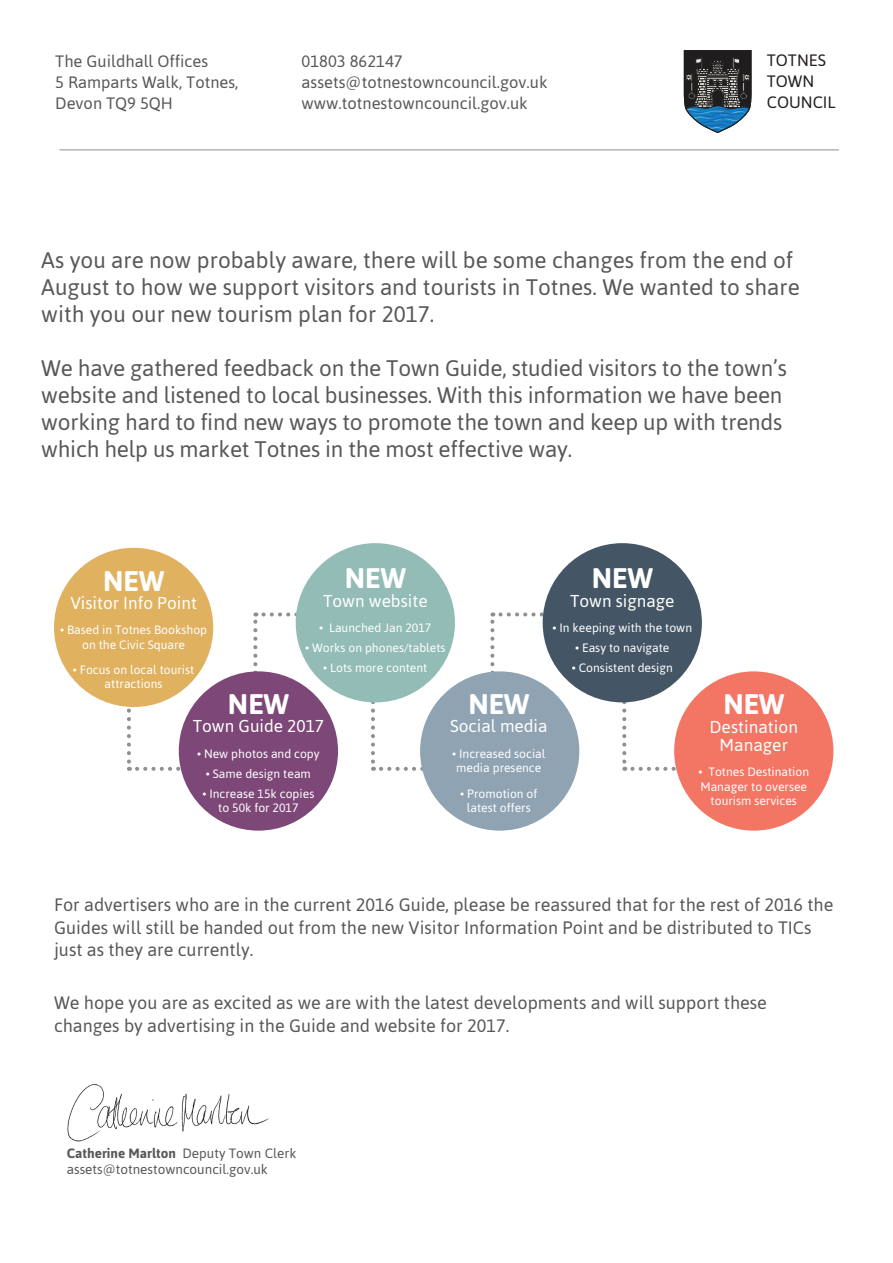
<style>
.page{position:relative;width:893px;height:1263px;background:#fff}
.page>*{position:absolute;margin:0;border:0;box-sizing:border-box;transform-origin:0 0}
.t1{font:700 28.35px "Asap";color:#fff}
.t2{font:22.5px/27px "Asap";letter-spacing:-.01em;color:#57585a}
.t3{font:18px/22.5px "Asap";color:#57585a}
.t4{font:17.25px/18.1px "Asap";color:#fff;text-align:center}
.t5{font:16.5px/21px "Asap";color:#57585a}
.t6{font:16.5px/21px "Asap";color:#231f20}
.t7{font:13.5px/16.5px "Asap";color:#57585a}
.t8{font:12.15px/14.1px "Asap";color:#fff;text-align:center}
.s1{font-weight:700}
</style>
<div class="page">
<img style="left:67px;top:1072px;width:202px;height:78px">
<svg style="left:683px;top:50px;width:69px;height:83px"></svg>
<hr style="left:60px;top:149px;width:779px;height:1px;background:#8e9090">
<svg style="left:127px;top:708px;width:4px;height:63px"></svg>
<svg style="left:137px;top:767px;width:44px;height:4px"></svg>
<svg style="left:622px;top:702px;width:4px;height:69px"></svg>
<svg style="left:632px;top:767px;width:44px;height:4px"></svg>
<svg style="left:253px;top:612px;width:4px;height:59px"></svg>
<svg style="left:263px;top:612px;width:34px;height:4px"></svg>
<svg style="left:490px;top:612px;width:4px;height:60px"></svg>
<svg style="left:500px;top:612px;width:44px;height:4px"></svg>
<svg style="left:371px;top:702px;width:4px;height:69px"></svg>
<svg style="left:381px;top:767px;width:41px;height:4px"></svg>
<div style="left:179px;top:671px;width:159px;height:160px;background:#7d4778;border-radius:50%"></div>
<div style="left:674px;top:671px;width:159px;height:160px;background:#f37665;border-radius:50%"></div>
<div style="left:420px;top:671px;width:159px;height:160px;background:#8fa3b3;border-radius:50%"></div>
<div style="left:543px;top:543px;width:159px;height:159px;background:#445665;border-radius:50%"></div>
<div style="left:54px;top:548px;width:159px;height:159px;background:#e0b260;border-radius:50%"></div>
<div style="left:296px;top:543px;width:159px;height:159px;background:#92bcb5;border-radius:50%"></div>
<p class="t5" style="left:55px;top:50px;width:185px">The Guildhall Offices<br>5 Ramparts Walk, Totnes,<br>Devon TQ9 5QH</p>
<p class="t5" style="left:302px;top:50px;width:247px">01803 862147 assets@totnestowncouncil.gov.uk www.totnestowncouncil.gov.uk</p>
<p class="t6" style="left:767px;top:49px;width:70px">TOTNES<br>TOWN<br>COUNCIL</p>
<p class="t2" style="left:41px;top:246px;width:760px">As you are now probably aware, there will be some changes from the end of<br>August to how we support visitors and tourists in Totnes. We wanted to share with you our new tourism plan for 2017.</p>
<p class="t2" style="left:41px;top:354px;width:747px">We have gathered feedback on the Town Guide, studied visitors to the town’s website and listened to local businesses. With this information we have been working hard to find new ways to promote the town and keep up with trends which help us market Totnes in the most effective way.</p>
<p class="t1" style="left:103px;top:561px;width:62px">NEW</p>
<p class="t4" style="left:70px;top:593px;width:128px">Visitor Info Point</p>
<p class="t8" style="left:60px;top:623px;width:149px">• Based in Totnes Bookshop on the Civic Square</p>
<p class="t8" style="left:73px;top:662px;width:123px">• Focus on local tourist attractions</p>
<p class="t1" style="left:345px;top:559px;width:62px">NEW</p>
<p class="t4" style="left:323px;top:591px;width:106px">Town website</p>
<p class="t8" style="left:319px;top:620px;width:114px">• Launched Jan 2017</p>
<p class="t8" style="left:305px;top:640px;width:142px">• Works on phones/tablets</p>
<p class="t8" style="left:323px;top:660px;width:106px">• Lots more content</p>
<p class="t1" style="left:592px;top:559px;width:62px">NEW</p>
<p class="t4" style="left:570px;top:591px;width:106px">Town signage</p>
<p class="t8" style="left:552px;top:620px;width:141px">• In keeping with the town</p>
<p class="t8" style="left:575px;top:640px;width:96px">• Easy to navigate</p>
<p class="t8" style="left:572px;top:660px;width:103px">• Consistent design</p>
<p class="t1" style="left:228px;top:685px;width:62px">NEW</p>
<p class="t4" style="left:193px;top:717px;width:133px">Town Guide 2017</p>
<p class="t8" style="left:197px;top:746px;width:124px">• New photos and copy</p>
<p class="t8" style="left:206px;top:766px;width:107px">• Same design team</p>
<p class="t8" style="left:202px;top:786px;width:113px">• Increase 15k copies to 50k for 2017</p>
<p class="t1" style="left:468px;top:685px;width:62px">NEW</p>
<p class="t4" style="left:450px;top:717px;width:99px">Social media</p>
<p class="t8" style="left:452px;top:746px;width:95px">• Increased social media presence</p>
<p class="t8" style="left:460px;top:786px;width:79px">• Promotion of latest offers</p>
<p class="t1" style="left:723px;top:685px;width:62px">NEW</p>
<p class="t4" style="left:710px;top:717px;width:90px">Destination<br>Manager</p>
<p class="t8" style="left:698px;top:765px;width:112px">• Totnes Destination<br>Manager to oversee tourism services</p>
<p class="t3" style="left:54px;top:893px;width:781px">For advertisers who are in the current 2016 Guide, please be reassured that for the rest of 2016 the<br>Guides will still be handed out from the new Visitor Information Point and be distributed to TICs just as they are currently.</p>
<p class="t3" style="left:54px;top:991px;width:714px">We hope you are as excited as we are with the latest developments and will support these changes by advertising in the Guide and website for 2017.</p>
<p class="t7" style="left:67px;top:1144px;width:231px"><span class="s1">Catherine Marlton</span> Deputy Town Clerk assets@totnestowncouncil.gov.uk</p>
</div>
